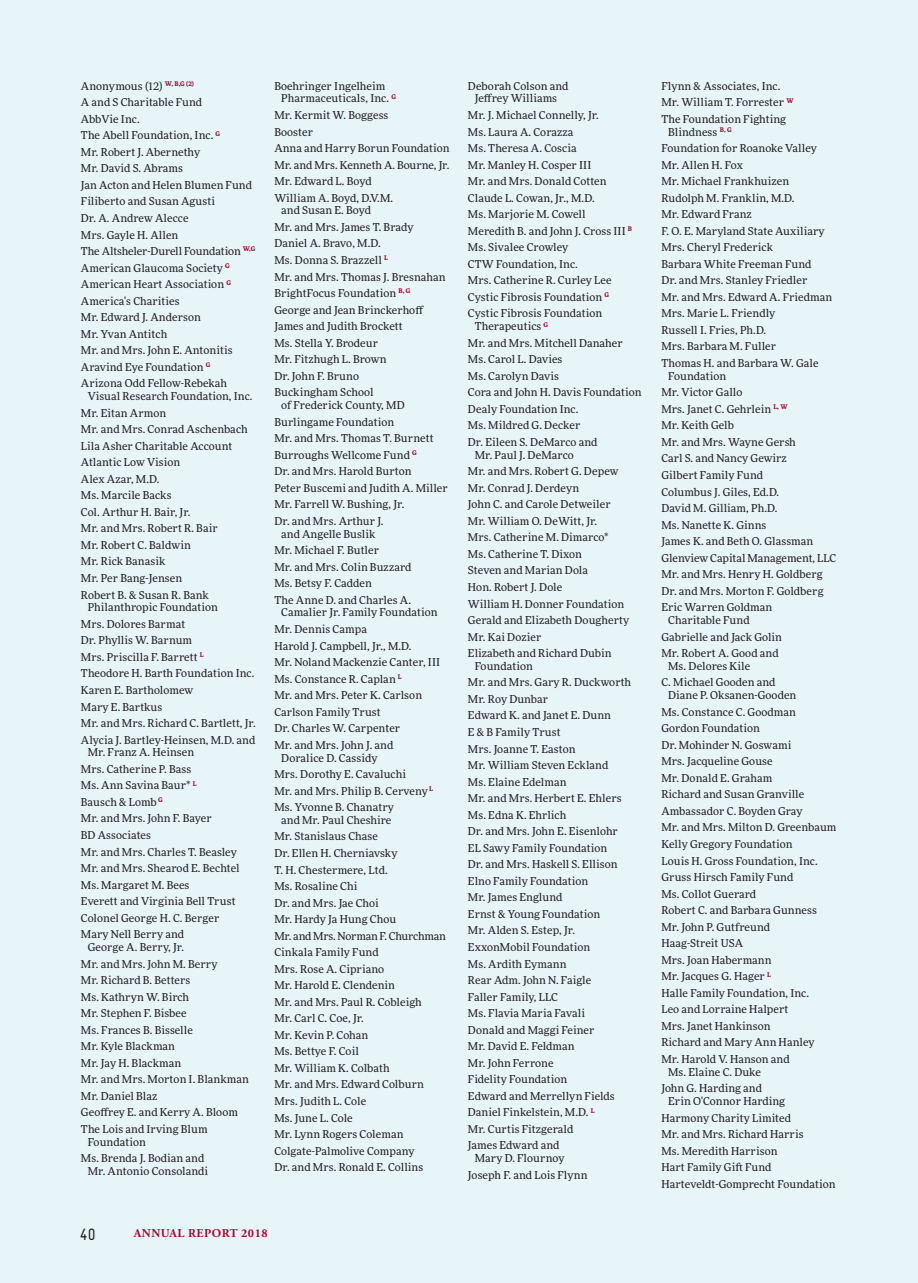
<style>
.page{position:relative;width:918px;height:1283px;background:#fff}
.page>*{position:absolute;margin:0;border:0;box-sizing:border-box;transform-origin:0 0}
.t1{font:condensed 16.5px "Gravur";color:#231f20}
.t2{font:700 12px "Adobe Garamond Pro";letter-spacing:.04em;color:#a30b33}
.t3{font:10.8px/16.5px "More OT";letter-spacing:.01em;color:#231f20}
</style>
<div class="page">
<div style="left:0;top:0;width:918px;height:1282px;background:#e7f5f9"></div>
<p class="t3" style="left:81px;top:77px;width:176px">Anonymous (12) <sup>W,</sup> <sup>B,G</sup> <sup>(2)<br></sup>A and S Charitable Fund<br>AbbVie Inc.<br>The Abell Foundation, Inc. <sup>G<br></sup>Mr. Robert J. Abernethy<br>Mr. David S. Abrams<br>Jan Acton and Helen Blumen Fund<br>Filiberto and Susan Agusti<br>Dr. A. Andrew Alecce<br>Mrs. Gayle H. Allen<br>The Altsheler-Durell Foundation <sup>W,G<br></sup>American Glaucoma Society <sup>G<br></sup>American Heart Association <sup>G<br></sup>America's Charities<br>Mr. Edward J. Anderson<br>Mr. Yvan Antitch<br>Mr. and Mrs. John E. Antonitis<br>Aravind Eye Foundation <sup>G<br></sup>Arizona Odd Fellow-Rebekah</p>
<p class="t3" style="left:81px;top:388px;width:173px;text-indent:7px">Visual Research Foundation, Inc.<br>Mr. Eitan Armon<br>Mr. and Mrs. Conrad Aschenbach<br>Lila Asher Charitable Account<br>Atlantic Low Vision<br>Alex Azar, M.D.<br>Ms. Marcile Backs<br>Col. Arthur H. Bair, Jr.<br>Mr. and Mrs. Robert R. Bair<br>Mr. Robert C. Baldwin<br>Mr. Rick Banasik<br>Mr. Per Bang-Jensen<br>Robert B. &amp; Susan R. Bank</p>
<p class="t3" style="left:81px;top:599px;width:176px;text-indent:7px">Philanthropic Foundation<br>Mrs. Dolores Barmat<br>Dr. Phyllis W. Barnum<br>Mrs. Priscilla F. Barrett <sup>L<br></sup>Theodore H. Barth Foundation Inc.<br>Karen E. Bartholomew<br>Mary E. Bartkus<br>Mr. and Mrs. Richard C. Bartlett, Jr.<br>Alycia J. Bartley-Heinsen, M.D. and</p>
<p class="t3" style="left:81px;top:744px;width:160px;text-indent:7px">Mr. Franz A. Heinsen<br>Mrs. Catherine P. Bass<br>Ms. Ann Savina Baur* <sup>L<br></sup>Bausch &amp; Lomb <sup>G<br></sup>Mr. and Mrs. John F. Bayer<br>BD Associates<br>Mr. and Mrs. Charles T. Beasley<br>Mr. and Mrs. Shearod E. Bechtel<br>Ms. Margaret M. Bees<br>Everett and Virginia Bell Trust<br>Colonel George H. C. Berger<br>Mary Nell Berry and</p>
<p class="t3" style="left:81px;top:938px;width:169px;text-indent:7px">George A. Berry, Jr.<br>Mr. and Mrs. John M. Berry<br>Mr. Richard B. Betters<br>Ms. Kathryn W. Birch<br>Mr. Stephen F. Bisbee<br>Ms. Frances B. Bisselle<br>Mr. Kyle Blackman<br>Mr. Jay H. Blackman<br>Mr. and Mrs. Morton I. Blankman<br>Mr. Daniel Blaz<br>Geoffrey E. and Kerry A. Bloom<br>The Lois and Irving Blum</p>
<p class="t3" style="left:81px;top:1133px;width:125px;text-indent:7px">Foundation<br>Ms. Brenda J. Bodian and</p>
<p class="t3" style="left:88px;top:1162px;width:122px">Mr. Antonio Consolandi</p>
<p class="t3" style="left:281px;top:79px;width:116px;line-height:12.8px;text-indent:-7px">Boehringer Ingelheim<br>Pharmaceuticals, Inc. <sup>G</sup></p>
<p class="t3" style="left:274px;top:107px;width:176px">Mr. Kermit W. Boggess<br>Booster<br>Anna and Harry Borun Foundation<br>Mr. and Mrs. Kenneth A. Bourne, Jr.<br>Mr. Edward L. Boyd<br>William A. Boyd, D.V.M.</p>
<p class="t3" style="left:274px;top:202px;width:173px;text-indent:7px">and Susan E. Boyd<br>Mr. and Mrs. James T. Brady<br>Daniel A. Bravo, M.D.<br>Ms. Donna S. Brazzell <sup>L<br></sup>Mr. and Mrs. Thomas J. Bresnahan<br>BrightFocus Foundation <sup>B,</sup> <sup>G<br></sup>George and Jean Brinckerhoff<br>James and Judith Brockett<br>Ms. Stella Y. Brodeur<br>Mr. Fitzhugh L. Brown<br>Dr. John F. Bruno<br>Buckingham School</p>
<p class="t3" style="left:274px;top:397px;width:175px;text-indent:7px">of Frederick County, MD<br>Burlingame Foundation<br>Mr. and Mrs. Thomas T. Burnett<br>Burroughs Wellcome Fund <sup>G<br></sup>Dr. and Mrs. Harold Burton<br>Peter Buscemi and Judith A. Miller<br>Mr. Farrell W. Bushing, Jr.<br>Dr. and Mrs. Arthur J.</p>
<p class="t3" style="left:274px;top:525px;width:139px;text-indent:7px">and Angelle Buslik<br>Mr. Michael F. Butler<br>Mr. and Mrs. Colin Buzzard<br>Ms. Betsy F. Cadden<br>The Anne D. and Charles A.</p>
<p class="t3" style="left:274px;top:604px;width:167px;text-indent:7px">Camalier Jr. Family Foundation<br>Mr. Dennis Campa<br>Harold J. Campbell, Jr., M.D.<br>Mr. Noland Mackenzie Canter, III<br>Ms. Constance R. Caplan <sup>L<br></sup>Mr. and Mrs. Peter K. Carlson<br>Carlson Family Trust<br>Dr. Charles W. Carpenter<br>Mr. and Mrs. John J. and</p>
<p class="t3" style="left:274px;top:749px;width:160px;text-indent:7px">Doralice D. Cassidy<br>Mrs. Dorothy E. Cavaluchi<br>Mr. and Mrs. Philip B. Cerveny <sup>L<br></sup>Ms. Yvonne B. Chanatry</p>
<p class="t3" style="left:274px;top:811px;width:173px;text-indent:7px">and Mr. Paul Cheshire<br>Mr. Stanislaus Chase<br>Dr. Ellen H. Cherniavsky<br>T. H. Chestermere, Ltd.<br>Ms. Rosaline Chi<br>Dr. and Mrs. Jae Choi<br>Mr. Hardy Ja Hung Chou<br>Mr. and Mrs. Norman F. Churchman<br>Cinkala Family Fund<br>Mrs. Rose A. Cipriano<br>Mr. Harold E. Clendenin<br>Mr. and Mrs. Paul R. Cobleigh<br>Mr. Carl C. Coe, Jr.<br>Mr. Kevin P. Cohan<br>Ms. Bettye F. Coil<br>Mr. William K. Colbath<br>Mr. and Mrs. Edward Colburn<br>Mrs. Judith L. Cole<br>Ms. June L. Cole<br>Mr. Lynn Rogers Coleman<br>Colgate-Palmolive Company<br>Dr. and Mrs. Ronald E. Collins</p>
<p class="t3" style="left:468px;top:79px;width:102px;line-height:12.8px;text-align:center">Deborah Colson and<br>Jeffrey Williams</p>
<p class="t3" style="left:468px;top:107px;width:166px">Mr. J. Michael Connelly, Jr.<br>Ms. Laura A. Corazza<br>Ms. Theresa A. Coscia<br>Mr. Manley H. Cosper III<br>Mr. and Mrs. Donald Cotten<br>Claude L. Cowan, Jr., M.D.<br>Ms. Marjorie M. Cowell<br>Meredith B. and John J. Cross III <sup>B<br></sup>Ms. Sivalee Crowley<br>CTW Foundation, Inc.<br>Mrs. Catherine R. Curley Lee<br>Cystic Fibrosis Foundation <sup>G<br></sup>Cystic Fibrosis Foundation</p>
<p class="t3" style="left:468px;top:318px;width:175px;text-indent:7px">Therapeutics <sup>G<br></sup>Mr. and Mrs. Mitchell Danaher<br>Ms. Carol L. Davies<br>Ms. Carolyn Davis<br>Cora and John H. Davis Foundation<br>Dealy Foundation Inc.<br>Ms. Mildred G. Decker<br>Dr. Eileen S. DeMarco and</p>
<p class="t3" style="left:468px;top:446px;width:163px;text-indent:7px">Mr. Paul J. DeMarco<br>Mr. and Mrs. Robert G. Depew<br>Mr. Conrad J. Derdeyn<br>John C. and Carole Detweiler<br>Mr. William O. DeWitt, Jr.<br>Mrs. Catherine M. Dimarco*<br>Ms. Catherine T. Dixon<br>Steven and Marian Dola<br>Hon. Robert J. Dole<br>William H. Donner Foundation<br>Gerald and Elizabeth Dougherty<br>Mr. Kai Dozier<br>Elizabeth and Richard Dubin</p>
<p class="t3" style="left:468px;top:657px;width:165px;text-indent:7px">Foundation<br>Mr. and Mrs. Gary R. Duckworth<br>Mr. Roy Dunbar<br>Edward K. and Janet E. Dunn<br>E &amp; B Family Trust<br>Mrs. Joanne T. Easton<br>Mr. William Steven Eckland<br>Ms. Elaine Edelman<br>Mr. and Mrs. Herbert E. Ehlers<br>Ms. Edna K. Ehrlich<br>Dr. and Mrs. John E. Eisenlohr<br>EL Sawy Family Foundation<br>Dr. and Mrs. Haskell S. Ellison<br>Elno Family Foundation<br>Mr. James Englund<br>Ernst &amp; Young Foundation<br>Mr. Alden S. Estep, Jr.<br>ExxonMobil Foundation<br>Ms. Ardith Eymann<br>Rear Adm. John N. Faigle<br>Faller Family, LLC<br>Ms. Flavia Maria Favali<br>Donald and Maggi Feiner<br>Mr. David E. Feldman<br>Mr. John Ferrone<br>Fidelity Foundation<br>Edward and Merrellyn Fields<br>Daniel Finkelstein, M.D. <sup>L<br></sup>Mr. Curtis Fitzgerald<br>James Edward and</p>
<p class="t3" style="left:468px;top:1150px;width:121px;text-indent:7px">Mary D. Flournoy<br>Joseph F. and Lois Flynn</p>
<h1 class="t1" style="left:80px;top:1225px;width:17px">40</h1>
<p class="t2" style="left:134px;top:1226px;width:135px">ANNUAL REPORT 2018</p>
<p class="t3" style="left:661px;top:77px;width:134px">Flynn &amp; Associates, Inc.<br>Mr. William T. Forrester <sup>W<br></sup>The Foundation Fighting</p>
<p class="t3" style="left:661px;top:123px;width:172px;text-indent:7px">Blindness <sup>B,</sup> <sup>G<br></sup>Foundation for Roanoke Valley<br>Mr. Allen H. Fox<br>Mr. Michael Frankhuizen<br>Rudolph M. Franklin, M.D.<br>Mr. Edward Franz<br>F. O. E. Maryland State Auxiliary<br>Mrs. Cheryl Frederick<br>Barbara White Freeman Fund<br>Dr. and Mrs. Stanley Friedler<br>Mr. and Mrs. Edward A. Friedman<br>Mrs. Marie L. Friendly<br>Russell I. Fries, Ph.D.<br>Mrs. Barbara M. Fuller<br>Thomas H. and Barbara W. Gale</p>
<p class="t3" style="left:661px;top:367px;width:176px;text-indent:7px">Foundation<br>Mr. Victor Gallo<br>Mrs. Janet C. Gehrlein <sup>L,</sup> <sup>W<br></sup>Mr. Keith Gelb<br>Mr. and Mrs. Wayne Gersh<br>Carl S. and Nancy Gewirz<br>Gilbert Family Fund<br>Columbus J. Giles, Ed.D.<br>David M. Gilliam, Ph.D.<br>Ms. Nanette K. Ginns<br>James K. and Beth O. Glassman<br>Glenview Capital Management, LLC<br>Mr. and Mrs. Henry H. Goldberg<br>Dr. and Mrs. Morton F. Goldberg<br>Eric Warren Goldman</p>
<p class="t3" style="left:661px;top:612px;width:122px;text-indent:7px">Charitable Fund<br>Gabrielle and Jack Golin<br>Mr. Robert A. Good and</p>
<p class="t3" style="left:661px;top:657px;width:116px;text-indent:7px">Ms. Delores Kile<br>C. Michael Gooden and</p>
<p class="t3" style="left:661px;top:687px;width:177px;text-indent:7px">Diane P. Oksanen-Gooden<br>Ms. Constance C. Goodman<br>Gordon Foundation<br>Dr. Mohinder N. Goswami<br>Mrs. Jacqueline Gouse<br>Mr. Donald E. Graham<br>Richard and Susan Granville<br>Ambassador C. Boyden Gray<br>Mr. and Mrs. Milton D. Greenbaum<br>Kelly Gregory Foundation<br>Louis H. Gross Foundation, Inc.<br>Gruss Hirsch Family Fund<br>Ms. Collot Guerard<br>Robert C. and Barbara Gunness<br>Mr. John P. Gutfreund<br>Haag-Streit USA<br>Mrs. Joan Habermann<br>Mr. Jacques G. Hager <sup>L<br></sup>Halle Family Foundation, Inc.<br>Leo and Lorraine Halpert<br>Mrs. Janet Hankinson<br>Richard and Mary Ann Hanley<br>Mr. Harold V. Hanson and</p>
<p class="t3" style="left:661px;top:1063px;width:102px;text-align:center">Ms. Elaine C. Duke<br>John G. Harding and</p>
<p class="t3" style="left:661px;top:1092px;width:176px;text-indent:7px">Erin O'Connor Harding<br>Harmony Charity Limited<br>Mr. and Mrs. Richard Harris<br>Ms. Meredith Harrison<br>Hart Family Gift Fund<br>Harteveldt-Gomprecht Foundation</p>
</div>
